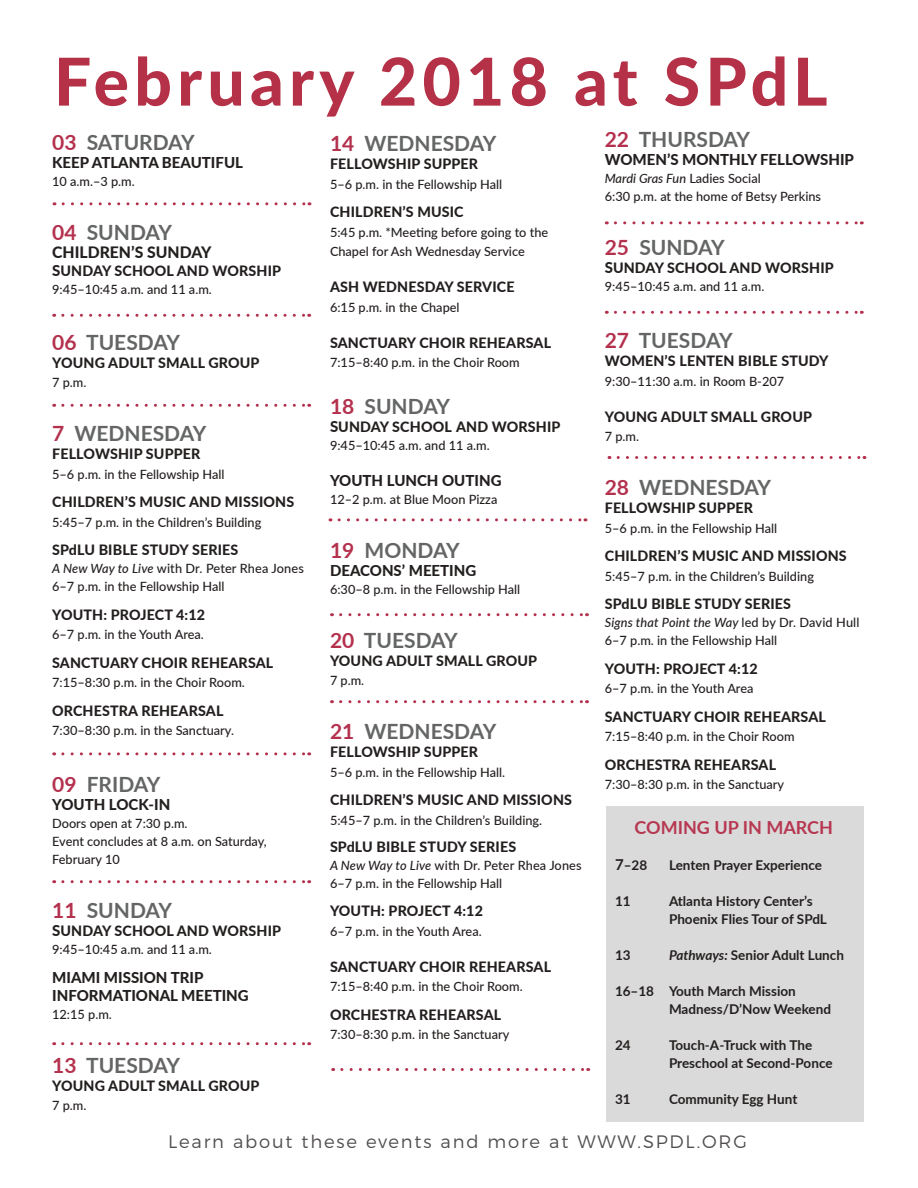
<style>
.page{position:relative;width:918px;height:1188px;background:#fff}
.page>*{position:absolute;margin:0;border:0;box-sizing:border-box;transform-origin:0 0}
.t1{font:800 66px "Lato";letter-spacing:.08em;color:#b43147}
.t2{font:700 21px "Lato";color:#646565}
.t3{font:300 18px "Montserrat";letter-spacing:.1em;color:#514e4f}
.t4{font:700 18px "Lato";color:#b73751}
.t5{font:800 15.75px "Lato";color:#241f1f}
.t6{font:800 15px/18px "Lato";color:#241f1f}
.t7{font:800 14.25px "Lato";letter-spacing:.01em;color:#241f1f}
.t8{font:700 13.5px/18px "Lato";color:#241f1f}
.t9{font:500 12.75px/18px "Lato";color:#241f1f}
.s1{color:#b4314e}
.s2{font-size:15px}
.s3{font-style:italic}
</style>
<div class="page">
<svg style="left:63px;top:202px;width:247px;height:3px"></svg>
<svg style="left:63px;top:314px;width:247px;height:3px"></svg>
<svg style="left:63px;top:752px;width:247px;height:3px"></svg>
<svg style="left:63px;top:880px;width:247px;height:3px"></svg>
<svg style="left:615px;top:221px;width:247px;height:3px"></svg>
<div style="left:606px;top:806px;width:258px;height:316px;background:#dadada"></div>
<svg style="left:339px;top:518px;width:247px;height:3px"></svg>
<svg style="left:63px;top:404px;width:247px;height:3px"></svg>
<svg style="left:341px;top:700px;width:246px;height:3px"></svg>
<svg style="left:341px;top:613px;width:246px;height:3px"></svg>
<svg style="left:63px;top:1042px;width:247px;height:3px"></svg>
<svg style="left:615px;top:311px;width:247px;height:3px"></svg>
<svg style="left:618px;top:456px;width:247px;height:3px"></svg>
<svg style="left:342px;top:1068px;width:247px;height:3px"></svg>
<h1 class="t1" style="left:54px;top:33px;width:775px">February 2018 at SPdL</h1>
<h2 class="t2" style="left:330px;top:128px;width:168px"><span class="s1">14</span> WEDNESDAY</h2>
<p class="t7" style="left:330px;top:154px;width:150px">FELLOWSHIP SUPPER</p>
<p class="t9" style="left:330px;top:175px;width:174px">5–6 p.m. in the Fellowship Hall</p>
<p class="t7" style="left:330px;top:202px;width:135px">CHILDREN’S MUSIC</p>
<p class="t9" style="left:330px;top:222px;width:220px;line-height:19.5px">5:45 p.m. *Meeting before going to the<br>Chapel for Ash Wednesday Service</p>
<p class="t7" style="left:330px;top:277px;width:186px">ASH WEDNESDAY SERVICE</p>
<p class="t9" style="left:330px;top:298px;width:131px">6:15 p.m. in the Chapel</p>
<p class="t7" style="left:330px;top:332px;width:223px">SANCTUARY CHOIR REHEARSAL</p>
<p class="t9" style="left:330px;top:353px;width:191px">7:15–8:40 p.m. in the Choir Room</p>
<h2 class="t2" style="left:330px;top:391px;width:121px"><span class="s1">18</span> SUNDAY</h2>
<p class="t7" style="left:330px;top:416px;width:232px"><span class="s2">S</span>UNDAY SCHOOL AND WORSHIP</p>
<p class="t9" style="left:330px;top:436px;width:161px">9:45–10:45 a.m. and 11 a.m.</p>
<p class="t6" style="left:330px;top:471px;width:173px">YOUTH LUNCH OUTING</p>
<p class="t9" style="left:330px;top:490px;width:169px">12–2 p.m. at Blue Moon Pizza</p>
<h2 class="t2" style="left:330px;top:535px;width:131px"><span class="s1">19</span> MONDAY</h2>
<p class="t6" style="left:330px;top:561px;width:148px">DEACONS’ MEETING</p>
<p class="t9" style="left:330px;top:580px;width:192px">6:30–8 p.m. in the Fellowship Hall</p>
<h2 class="t2" style="left:330px;top:625px;width:129px"><span class="s1">20</span> TUESDAY</h2>
<p class="t7" style="left:330px;top:650px;width:209px">YOUNG ADULT SMALL GROUP</p>
<p class="t9" style="left:330px;top:671px;width:36px">7 p.m.</p>
<h2 class="t2" style="left:330px;top:716px;width:168px"><span class="s1">21</span> WEDNESDAY</h2>
<p class="t7" style="left:330px;top:742px;width:150px">FELLOWSHIP SUPPER</p>
<p class="t9" style="left:330px;top:763px;width:177px">5–6 p.m. in the Fellowship Hall.</p>
<p class="t7" style="left:330px;top:790px;width:244px">CHILDREN’S MUSIC AND MISSIONS</p>
<p class="t9" style="left:330px;top:811px;width:214px">5:45–7 p.m. in the Children’s Building.</p>
<p class="t7" style="left:330px;top:836px;width:188px">SPdLU BIBLE STUDY SERIES</p>
<p class="t9" style="left:330px;top:856px;width:253px"><span class="s3">A New Way to Live</span> with Dr. Peter Rhea Jones<br>6–7 p.m. in the Fellowship Hall</p>
<p class="t7" style="left:330px;top:901px;width:154px">YOUTH: PROJECT 4:12</p>
<p class="t9" style="left:330px;top:922px;width:153px">6–7 p.m. in the Youth Area.</p>
<p class="t7" style="left:330px;top:956px;width:223px">SANCTUARY CHOIR REHEARSAL</p>
<p class="t9" style="left:330px;top:977px;width:194px">7:15–8:40 p.m. in the Choir Room.</p>
<p class="t7" style="left:330px;top:1004px;width:173px">ORCHESTRA REHEARSAL</p>
<p class="t9" style="left:330px;top:1025px;width:181px">7:30–8:30 p.m. in the Sanctuary</p>
<h2 class="t2" style="left:605px;top:124px;width:147px"><span class="s1">22</span> THURSDAY</h2>
<p class="t6" style="left:605px;top:150px;width:251px">WOMEN’S MONTHLY FELLOWSHIP</p>
<p class="t9" style="left:605px;top:169px;width:218px"><span class="s3">Mardi Gras Fun</span> Ladies Social<br>6:30 p.m. at the home of Betsy Perkins</p>
<h2 class="t2" style="left:605px;top:232px;width:121px"><span class="s1">25</span> SUNDAY</h2>
<p class="t7" style="left:605px;top:257px;width:230px"><span class="s2">S</span>UNDAY SCHOOL AND WORSHIP</p>
<p class="t9" style="left:605px;top:277px;width:161px">9:45–10:45 a.m. and 11 a.m.</p>
<h2 class="t2" style="left:52px;top:127px;width:144px"><span class="s1">03</span> SATURDAY</h2>
<p class="t6" style="left:52px;top:153px;width:192px">KEEP ATLANTA BEAUTIFUL</p>
<p class="t9" style="left:52px;top:172px;width:84px">10 a.m.–3 p.m.</p>
<h2 class="t2" style="left:52px;top:217px;width:121px"><span class="s1">04</span> SUNDAY</h2>
<p class="t5" style="left:52px;top:241px;width:161px">CHILDREN’S SUNDAY</p>
<p class="t7" style="left:52px;top:260px;width:230px"><span class="s2">S</span>UNDAY SCHOOL AND WORSHIP</p>
<p class="t9" style="left:52px;top:280px;width:161px">9:45–10:45 a.m. and 11 a.m.</p>
<h2 class="t2" style="left:605px;top:325px;width:129px"><span class="s1">27</span> TUESDAY</h2>
<p class="t7" style="left:605px;top:350px;width:225px">WOMEN’S LENTEN BIBLE STUDY</p>
<p class="t9" style="left:605px;top:371px;width:181px">9:30–11:30 a.m. in Room B-207</p>
<p class="t7" style="left:605px;top:406px;width:209px">YOUNG ADULT SMALL GROUP</p>
<p class="t9" style="left:605px;top:427px;width:36px">7 p.m.</p>
<h2 class="t2" style="left:605px;top:472px;width:168px"><span class="s1">28</span> WEDNESDAY</h2>
<p class="t7" style="left:605px;top:497px;width:150px">FELLOWSHIP SUPPER</p>
<p class="t9" style="left:605px;top:518px;width:174px">5–6 p.m. in the Fellowship Hall</p>
<p class="t7" style="left:605px;top:545px;width:244px">CHILDREN’S MUSIC AND MISSIONS</p>
<p class="t9" style="left:605px;top:566px;width:211px">5:45–7 p.m. in the Children’s Building</p>
<p class="t7" style="left:605px;top:593px;width:188px">SPdLU BIBLE STUDY SERIES</p>
<p class="t9" style="left:605px;top:613px;width:256px"><span class="s3">Signs that Point the Way</span> led by Dr. David Hull<br>6–7 p.m. in the Fellowship Hall</p>
<p class="t7" style="left:605px;top:658px;width:154px">YOUTH: PROJECT 4:12</p>
<p class="t9" style="left:605px;top:679px;width:150px">6–7 p.m. in the Youth Area</p>
<p class="t7" style="left:605px;top:706px;width:223px">SANCTUARY CHOIR REHEARSAL</p>
<p class="t9" style="left:605px;top:727px;width:191px">7:15–8:40 p.m. in the Choir Room</p>
<p class="t7" style="left:605px;top:754px;width:173px">ORCHESTRA REHEARSAL</p>
<p class="t9" style="left:605px;top:775px;width:181px">7:30–8:30 p.m. in the Sanctuary</p>
<h3 class="t4" style="left:635px;top:814px;width:200px">COMING UP IN MARCH</h3>
<p class="t8" style="left:615px;top:856px;width:34px"><span class="s2">7</span>–28</p>
<p class="t8" style="left:669px;top:856px;width:155px">Lenten Prayer Experience</p>
<p class="t8" style="left:615px;top:892px;width:17px">11</p>
<p class="t8" style="left:669px;top:892px;width:159px">Atlanta History Center’s<br>Phoenix Flies Tour of SPdL</p>
<p class="t8" style="left:615px;top:946px;width:17px">13</p>
<p class="t8" style="left:669px;top:946px;width:177px"><span class="s3">Pathways:</span> Senior Adult Lunch</p>
<p class="t8" style="left:669px;top:982px;width:164px;text-indent:-54px">16–18 Youth March Mission<br>Madness/D’Now Weekend</p>
<p class="t8" style="left:615px;top:1036px;width:17px">24</p>
<p class="t8" style="left:669px;top:1036px;width:165px">Touch-A-Truck with The<br>Preschool at Second-Ponce</p>
<p class="t8" style="left:615px;top:1090px;width:17px">31</p>
<p class="t8" style="left:669px;top:1090px;width:130px">Community Egg Hunt</p>
<h2 class="t2" style="left:52px;top:327px;width:129px"><span class="s1">06</span> TUESDAY</h2>
<p class="t7" style="left:52px;top:352px;width:209px">YOUNG ADULT SMALL GROUP</p>
<p class="t9" style="left:52px;top:373px;width:36px">7 p.m.</p>
<h2 class="t2" style="left:52px;top:418px;width:156px"><span class="s1">7</span> WEDNESDAY</h2>
<p class="t7" style="left:52px;top:443px;width:150px">FELLOWSHIP SUPPER</p>
<p class="t9" style="left:52px;top:464px;width:174px">5–6 p.m. in the Fellowship Hall</p>
<p class="t7" style="left:52px;top:491px;width:244px">CHILDREN’S MUSIC AND MISSIONS</p>
<p class="t9" style="left:52px;top:512px;width:211px">5:45–7 p.m. in the Children’s Building</p>
<p class="t7" style="left:52px;top:539px;width:188px">SPdLU BIBLE STUDY SERIES</p>
<p class="t9" style="left:52px;top:559px;width:253px"><span class="s3">A New Way to Live</span> with Dr. Peter Rhea Jones<br>6–7 p.m. in the Fellowship Hall</p>
<p class="t7" style="left:52px;top:604px;width:154px">YOUTH: PROJECT 4:12</p>
<p class="t9" style="left:52px;top:625px;width:153px">6–7 p.m. in the Youth Area.</p>
<p class="t7" style="left:52px;top:652px;width:223px">SANCTUARY CHOIR REHEARSAL</p>
<p class="t9" style="left:52px;top:673px;width:194px">7:15–8:30 p.m. in the Choir Room.</p>
<p class="t7" style="left:52px;top:700px;width:173px">ORCHESTRA REHEARSAL</p>
<p class="t9" style="left:52px;top:721px;width:183px">7:30–8:30 p.m. in the Sanctuary.</p>
<h2 class="t2" style="left:52px;top:769px;width:110px"><span class="s1">09</span> FRIDAY</h2>
<p class="t6" style="left:52px;top:795px;width:120px">YOUTH LOCK-IN</p>
<p class="t9" style="left:52px;top:814px;width:216px">Doors open at 7:30 p.m.<br>Event concludes at 8 a.m. on Saturday,<br>February 10</p>
<h2 class="t2" style="left:52px;top:895px;width:121px"><span class="s1">11</span> SUNDAY</h2>
<p class="t7" style="left:52px;top:920px;width:230px"><span class="s2">S</span>UNDAY SCHOOL AND WORSHIP</p>
<p class="t9" style="left:52px;top:940px;width:161px">9:45–10:45 a.m. and 11 a.m.</p>
<p class="t6" style="left:52px;top:967px;width:198px">MIAMI MISSION TRIP<br>INFORMATIONAL MEETING</p>
<p class="t9" style="left:52px;top:1004px;width:61px">12:15 p.m.</p>
<h2 class="t2" style="left:52px;top:1050px;width:129px"><span class="s1">13</span> TUESDAY</h2>
<p class="t7" style="left:52px;top:1075px;width:209px">YOUNG ADULT SMALL GROUP</p>
<p class="t9" style="left:52px;top:1096px;width:36px">7 p.m.</p>
<h3 class="t3" style="left:168px;top:1128px;width:580px">Learn about these events and more at WWW.SPDL.ORG</h3>
</div>
